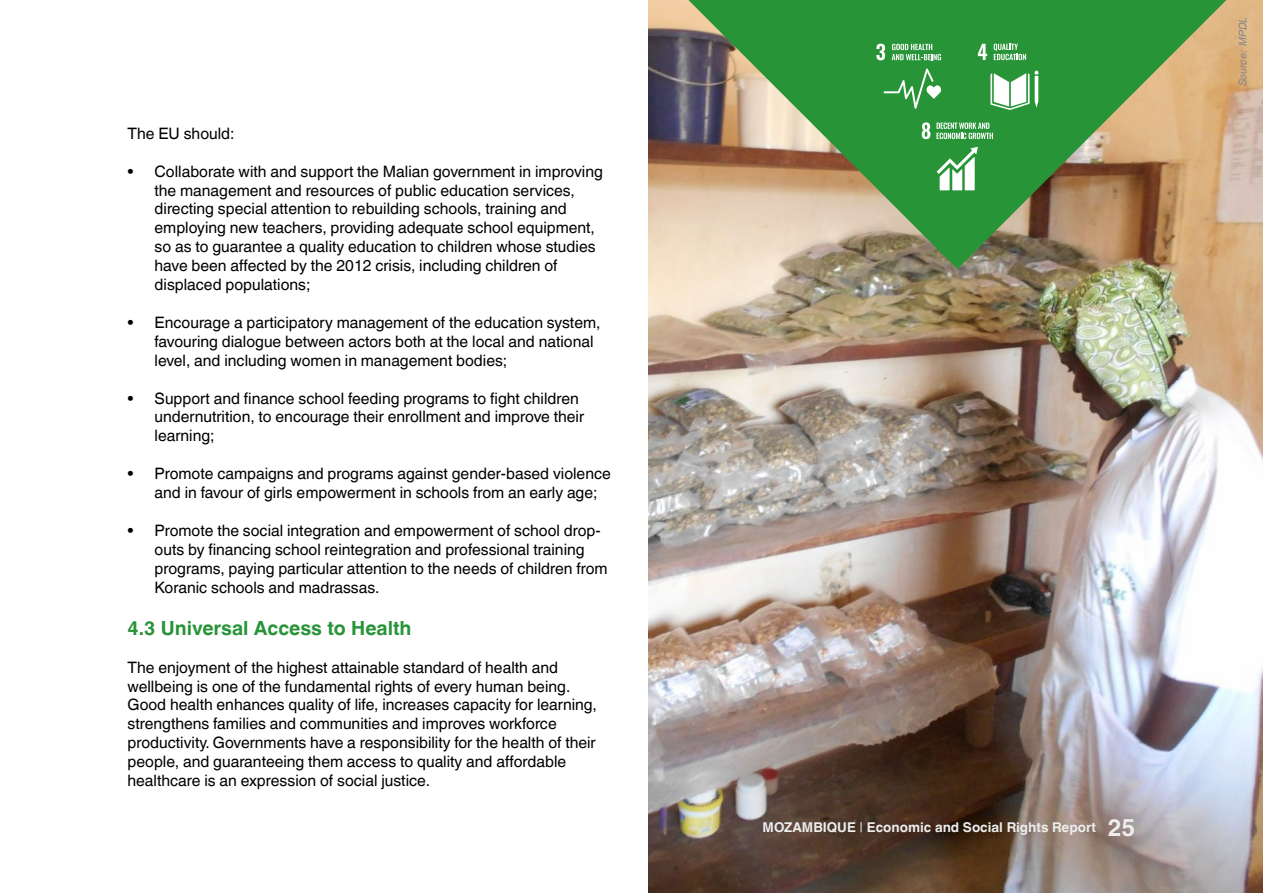
<style>
.page{position:relative;width:1263px;height:893px;background:#fff}
.page>*{position:absolute;margin:0;border:0;box-sizing:border-box;transform-origin:0 0}
.t1{font:700 19.5px "Helvetica World";color:#289438}
.t2{font:15.75px/18.9px "Helvetica World";color:#000}
.t3{font:700 13.5px "Helvetica World";color:#ededed}
.t4{font:italic 10.5px "Helvetica World";color:#878787}
.s1{font-weight:400}
.s2{font-size:24px}
</style>
<div class="page">
<img style="left:648px;top:0;width:615px;height:893px">
<img style="left:688px;top:0;width:538px;height:269px">
<svg style="left:922px;top:122px;width:8px;height:17px"></svg>
<svg style="left:936px;top:123px;width:57px;height:16px"></svg>
<svg style="left:937px;top:147px;width:41px;height:43px"></svg>
<svg style="left:876px;top:44px;width:9px;height:16px"></svg>
<svg style="left:892px;top:44px;width:49px;height:16px"></svg>
<svg style="left:884px;top:69px;width:57px;height:40px;background:#4ba558"></svg>
<svg style="left:978px;top:44px;width:9px;height:16px"></svg>
<svg style="left:994px;top:44px;width:32px;height:16px"></svg>
<svg style="left:990px;top:73px;width:39px;height:37px"></svg>
<svg style="left:1035px;top:71px;width:3px;height:37px"></svg>
<p class="t2" style="left:128px;top:124px;width:109px">The EU should:</p>
<p class="t2" style="left:155px;top:162px;width:450px;text-indent:-27px">• Collaborate with and support the Malian government in improving the management and resources of public education services, directing special attention to rebuilding schools, training and employing new teachers, providing adequate school equipment, so as to guarantee a quality education to children whose studies have been affected by the 2012 crisis, including children of displaced populations;</p>
<p class="t2" style="left:155px;top:313px;width:447px;text-indent:-27px">• Encourage a participatory management of the education system, favouring dialogue between actors both at the local and national level, and including women in management bodies;</p>
<p class="t2" style="left:155px;top:389px;width:431px;text-indent:-27px">• Support and finance school feeding programs to fight children undernutrition, to encourage their enrollment and improve their learning;</p>
<p class="t2" style="left:155px;top:464px;width:458px;text-indent:-27px">• Promote campaigns and programs against gender-based violence and in favour of girls empowerment in schools from an early age;</p>
<p class="t2" style="left:155px;top:521px;width:454px;text-indent:-27px">• Promote the social integration and empowerment of school drop&shy;outs by financing school reintegration and professional training programs, paying particular attention to the needs of children from Koranic schools and madrassas.</p>
<p class="t1" style="left:128px;top:617px;width:285px">4.3 Universal Access to Health</p>
<p class="t2" style="left:128px;top:658px;width:471px">The enjoyment of the highest attainable standard of health and wellbeing is one of the fundamental rights of every human being.<br>Good health enhances quality of life, increases capacity for learning, strengthens families and communities and improves workforce productivity. Governments have a responsibility for the health of their people, and guaranteeing them access to quality and affordable healthcare is an expression of social justice.</p>
<p class="t4" style="left:1237px;top:86px;width:71px;rotate:-90deg">Source: MPDL</p>
<p class="t3" style="left:763px;top:819px;width:374px">MOZAMBIQUE <span class="s1">|</span> Economic and Social Rights Report <span class="s2">25</span></p>
</div>
